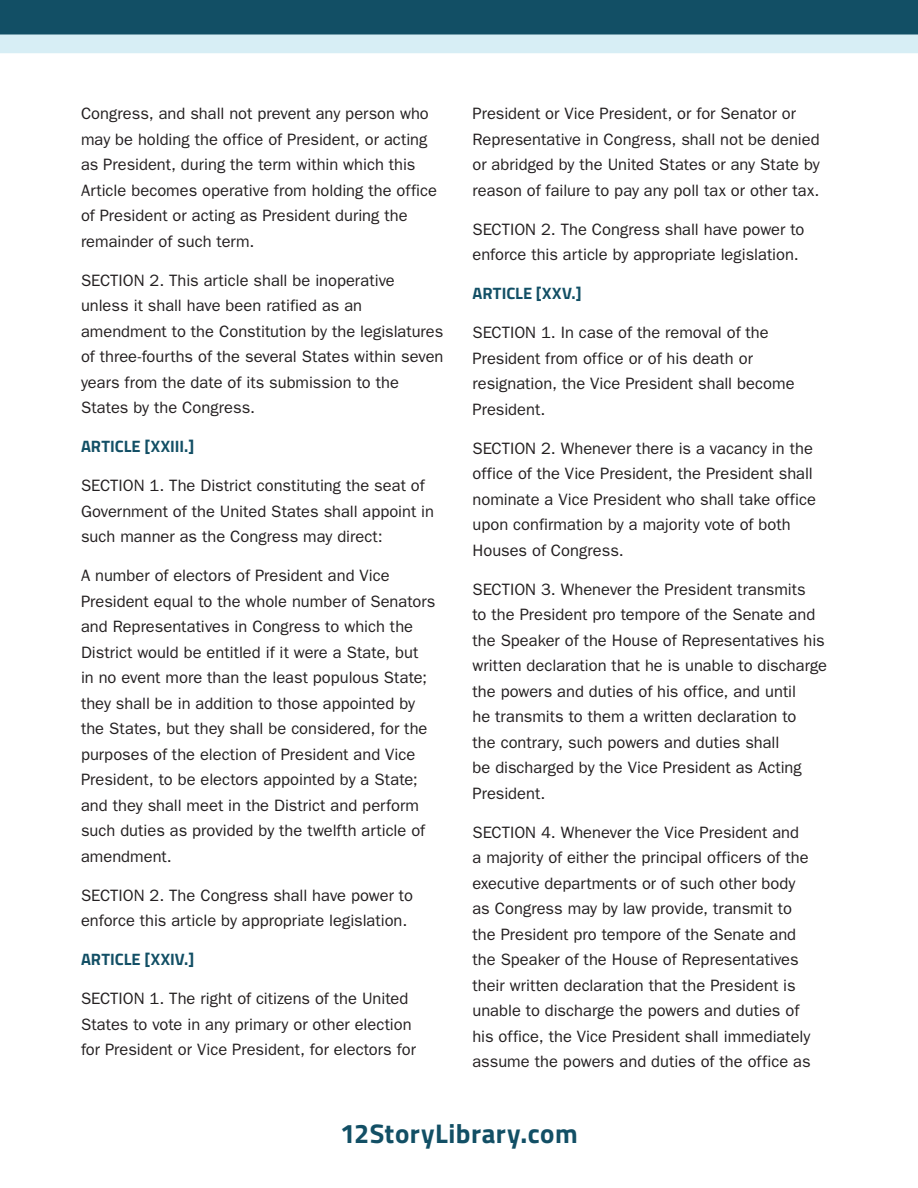
<style>
.page{position:relative;width:918px;height:1188px;background:#fff}
.page>*{position:absolute;margin:0;border:0;box-sizing:border-box;transform-origin:0 0}
.t1{font:700 27px "Titillium";letter-spacing:.02em;color:#124f65}
.body_-_main{font:16.5px/25.5px "ITC Franklin Gothic Std";color:#231f20}
.body_-_main-2{font:700 16.5px "Titillium";letter-spacing:.005em;color:#124f65}
</style>
<div class="page">
<div style="left:0;top:0;width:918px;height:30px;background:#124f65"></div>
<svg style="left:0;top:30px;width:918px;height:23px;background:#b0ced8"></svg>
<p class="body_-_main" style="left:81px;top:101px;width:358px">Congress, and shall not prevent any person who may be holding the office of President, or acting as President, during the term within which this Article becomes operative from holding the office of President or acting as President during the remainder of such term.</p>
<p class="body_-_main" style="left:81px;top:268px;width:364px">SECTION 2. This article shall be inoperative unless it shall have been ratified as an amendment to the Constitution by the legislatures of three-fourths of the several States within seven years from the date of its submission to the States by the Congress.</p>
<p class="body_-_main-2" style="left:81px;top:434px;width:115px">ARTICLE [XXIII.]</p>
<p class="body_-_main" style="left:81px;top:473px;width:355px">SECTION 1. The District constituting the seat of<br>Government of the United States shall appoint in such manner as the Congress may direct:</p>
<p class="body_-_main" style="left:81px;top:563px;width:356px">A number of electors of President and Vice President equal to the whole number of Senators and Representatives in Congress to which the District would be entitled if it were a State, but<br>in no event more than the least populous State; they shall be in addition to those appointed by the States, but they shall be considered, for the purposes of the election of President and Vice President, to be electors appointed by a State; and they shall meet in the District and perform such duties as provided by the twelfth article of amendment.</p>
<p class="body_-_main" style="left:81px;top:883px;width:333px">SECTION 2. The Congress shall have power to enforce this article by appropriate legislation.</p>
<p class="body_-_main-2" style="left:81px;top:947px;width:115px">ARTICLE [XXIV.]</p>
<p class="body_-_main" style="left:81px;top:986px;width:336px">SECTION 1. The right of citizens of the United<br>States to vote in any primary or other election for President or Vice President, for electors for</p>
<p class="body_-_main" style="left:472px;top:101px;width:349px">President or Vice President, or for Senator or Representative in Congress, shall not be denied or abridged by the United States or any State by reason of failure to pay any poll tax or other tax.</p>
<p class="body_-_main" style="left:472px;top:217px;width:333px">SECTION 2. The Congress shall have power to enforce this article by appropriate legislation.</p>
<p class="body_-_main-2" style="left:472px;top:281px;width:111px">ARTICLE [XXV.]</p>
<p class="body_-_main" style="left:472px;top:320px;width:324px">SECTION 1. In case of the removal of the President from office or of his death or resignation, the Vice President shall become President.</p>
<p class="body_-_main" style="left:472px;top:436px;width:345px">SECTION 2. Whenever there is a vacancy in the office of the Vice President, the President shall nominate a Vice President who shall take office upon confirmation by a majority vote of both Houses of Congress.</p>
<p class="body_-_main" style="left:472px;top:577px;width:356px">SECTION 3. Whenever the President transmits<br>to the President pro tempore of the Senate and the Speaker of the House of Representatives his written declaration that he is unable to discharge the powers and duties of his office, and until<br>he transmits to them a written declaration to<br>the contrary, such powers and duties shall<br>be discharged by the Vice President as Acting President.</p>
<p class="body_-_main" style="left:472px;top:820px;width:340px">SECTION 4. Whenever the Vice President and a majority of either the principal officers of the executive departments or of such other body as Congress may by law provide, transmit to the President pro tempore of the Senate and the Speaker of the House of Representatives their written declaration that the President is unable to discharge the powers and duties of his office, the Vice President shall immediately assume the powers and duties of the office as</p>
<h1 class="t1" style="left:340px;top:1113px;width:239px">12StoryLibrary.com</h1>
</div>
